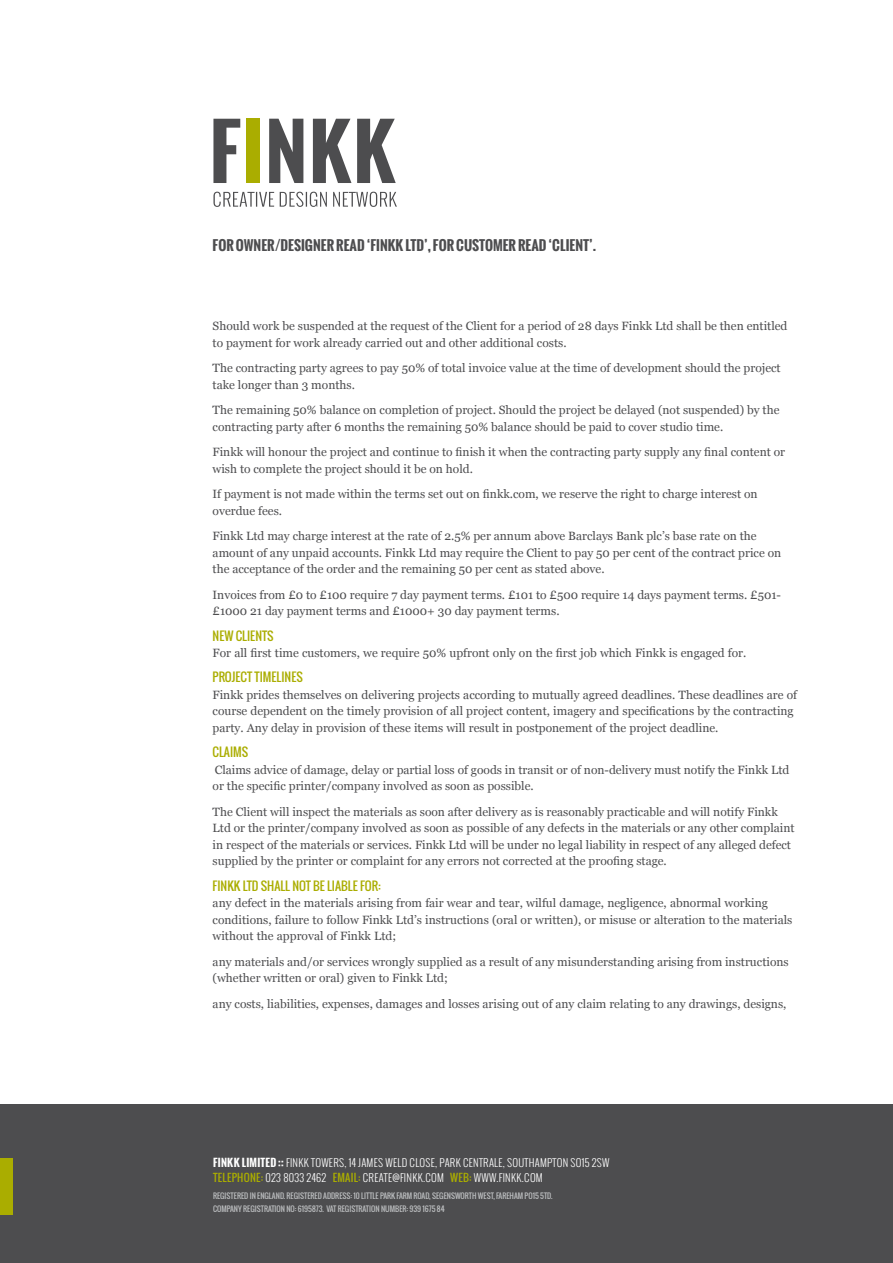
<style>
.page{position:relative;width:893px;height:1263px;background:#fff}
.page>*{position:absolute;margin:0;border:0;box-sizing:border-box;transform-origin:0 0}
.t1{font:700 13.5px "Oswald";color:#4d4d4f}
.t2{font:12px/16.5px "Georgia";color:#4d4d4f}
.t3{font:12px "Oswald";color:#aaad00}
.t4{font:300 10.5px/15px "Oswald";letter-spacing:.025em;color:#fff}
.t5{font:700 10.5px "Oswald";color:#fff}
.t6{font:7.5px/13.5px "Oswald";color:#bcbec0}
.s1{font-weight:700}
.s2{font-weight:400;color:#aaad00}
</style>
<div class="page">
<svg style="left:269px;top:119px;width:127px;height:64px"></svg>
<div style="left:247px;top:119px;width:13px;height:64px;background:#aaad00"></div>
<svg style="left:213px;top:119px;width:27px;height:64px"></svg>
<svg style="left:213px;top:192px;width:184px;height:15px"></svg>
<div style="left:0;top:1104px;width:893px;height:159px;background:#4d4d4f"></div>
<div style="left:0;top:1158px;width:13px;height:56px;background:#aaad00"></div>
<p class="t1" style="left:213px;top:235px;width:385px">FOR OWNER/DESIGNER READ ‘FINKK LTD’, FOR CUSTOMER READ ‘CLIENT’.</p>
<p class="t2" style="left:213px;top:318px;width:576px">Should work be suspended at the request of the Client for a period of 28 days Finkk Ltd shall be then entitled to payment for work already carried out and other additional costs.</p>
<p class="t2" style="left:213px;top:360px;width:570px">The contracting party agrees to pay 50% of total invoice value at the time of development should the project take longer than 3 months.</p>
<p class="t2" style="left:213px;top:401px;width:568px">The remaining 50% balance on completion of project. Should the project be delayed (not suspended) by the contracting party after 6 months the remaining 50% balance should be paid to cover studio time.</p>
<p class="t2" style="left:213px;top:443px;width:574px">Finkk will honour the project and continue to finish it when the contracting party supply any final content or wish to complete the project should it be on hold.</p>
<p class="t2" style="left:213px;top:485px;width:547px">If payment is not made within the terms set out on finkk.com, we reserve the right to charge interest on overdue fees.</p>
<p class="t2" style="left:213px;top:527px;width:570px">Finkk Ltd may charge interest at the rate of 2.5% per annum above Barclays Bank plc’s base rate on the amount of any unpaid accounts. Finkk Ltd may require the Client to pay 50 per cent of the contract price on the acceptance of the order and the remaining 50 per cent as stated above.</p>
<p class="t2" style="left:213px;top:586px;width:570px">Invoices from £0 to £100 require 7 day payment terms. £101 to £500 require 14 days payment terms. £501- £1000 21 day payment terms and £1000+ 30 day payment terms.</p>
<p class="t3" style="left:213px;top:626px;width:8px">NEW</p>
<p class="t3" style="left:236px;top:626px;width:13px">CLIEN</p>
<p class="t3" style="left:262px;top:626px;width:12px">TS</p>
<p class="t2" style="left:213px;top:644px;width:535px">For all first time customers, we require 50% upfront only on the first job which Finkk is engaged for.</p>
<p class="t3" style="left:213px;top:668px;width:54px">PROJECT TIMELINES</p>
<p class="t2" style="left:213px;top:686px;width:586px">Finkk prides themselves on delivering projects according to mutually agreed deadlines. These deadlines are of course dependent on the timely provision of all project content, imagery and specifications by the contracting party. Any delay in provision of these items will result in postponement of the project deadline.</p>
<p class="t3" style="left:213px;top:743px;width:14px">CLAIMS</p>
<p class="t2" style="left:213px;top:761px;width:578px">Claims advice of damage, delay or partial loss of goods in transit or of non-delivery must notify the Finkk Ltd or the specific printer/company involved as soon as possible.</p>
<p class="t2" style="left:213px;top:803px;width:583px">The Client will inspect the materials as soon after delivery as is reasonably practicable and will notify Finkk Ltd or the printer/company involved as soon as possible of any defects in the materials or any other complaint in respect of the materials or services. Finkk Ltd will be under no legal liability in respect of any alleged defect supplied by the printer or complaint for any errors not corrected at the proofing stage.</p>
<p class="t3" style="left:213px;top:876px;width:170px">FINKK LTD SHALL NOT BE LIABLE FOR:</p>
<p class="t2" style="left:213px;top:894px;width:581px">any defect in the materials arising from fair wear and tear, wilful damage, negligence, abnormal working conditions, failure to follow Finkk Ltd’s instructions (oral or written), or misuse or alteration to the materials without the approval of Finkk Ltd;</p>
<p class="t2" style="left:213px;top:953px;width:578px">any materials and/or services wrongly supplied as a result of any misunderstanding arising from instructions (whether written or oral) given to Finkk Ltd;</p>
<p class="t2" style="left:213px;top:995px;width:575px">any costs, liabilities, expenses, damages and losses arising out of any claim relating to any drawings, designs,</p>
<p class="t5" style="left:213px;top:1155px;width:12px">FINKK</p>
<p class="t5" style="left:242px;top:1155px;width:11px">LIMITED</p>
<p class="t4" style="left:213px;top:1155px;width:391px;text-indent:65px"><span class="s1">::</span> FINKK TOWERS, 14 JAMES WELD CLOSE, PARK CENTRALE, SOUTHAMPTON SO15 2SW<br><span class="s2">TELEPHONE:</span> 023 8033 2462 <span class="s2">EMAIL:</span> CREATE@FINKK.COM <span class="s2">WEB:</span> WWW</p>
<p class="t4" style="left:496px;top:1170px;width:48px">.FINKK.COM</p>
<p class="t6" style="left:213px;top:1189px;width:341px">REGISTERED IN ENGLAND. REGISTERED ADDRESS: 10 LITTLE PARK FARM ROAD, SEGENSWORTH WEST, FAREHAM PO15 5TD.<br>COMPANY REGISTRATION NO: 6195873. VAT REGISTRATION NUMBER: 939 1675 84</p>
</div>
